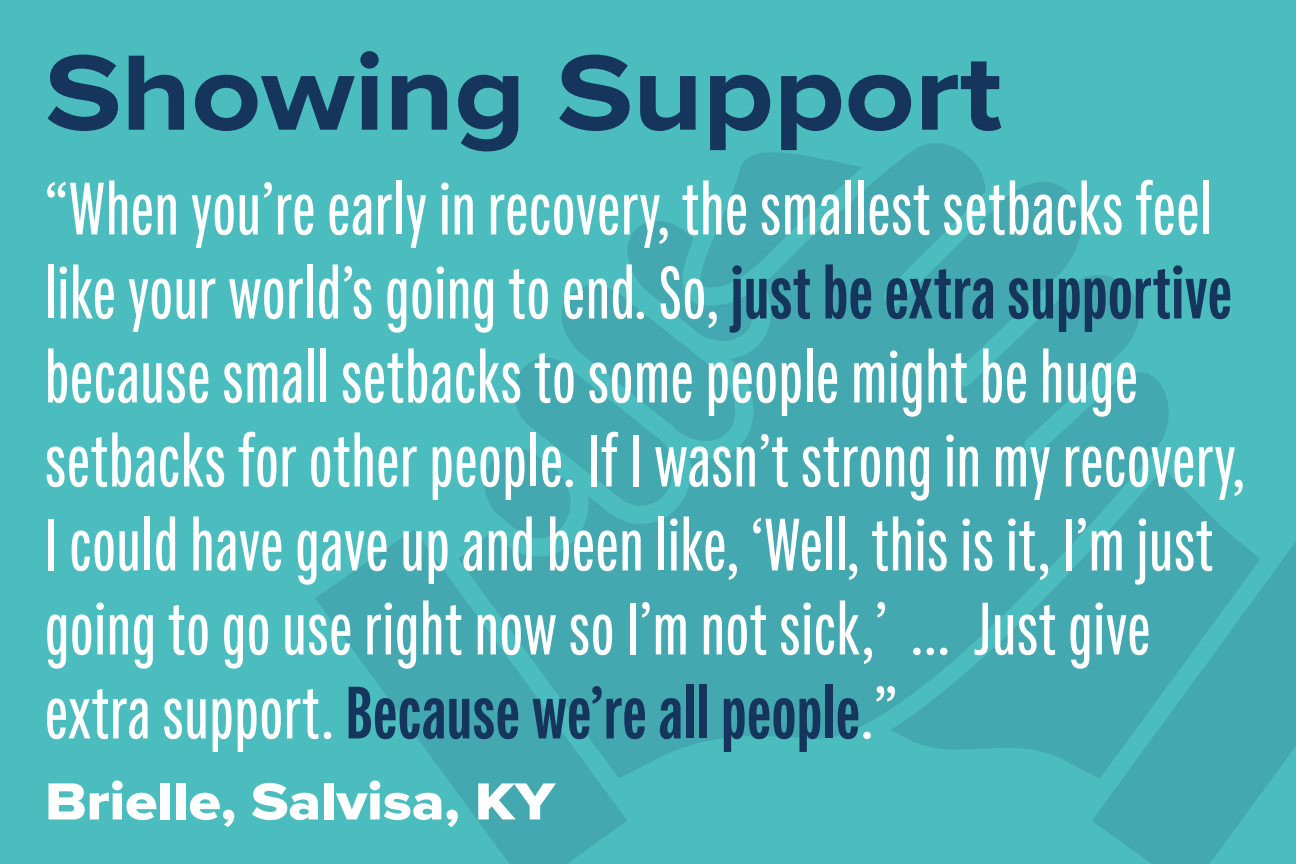
<style>
.page{position:relative;width:1296px;height:864px;background:#4cbdbf}
.page>*{position:absolute;margin:0;border:0;box-sizing:border-box;transform-origin:0 0}
.t1{font:700 111px "Proxima Nova Wide";color:#15355c}
.t2{font:600 75px/84px "Fairweather";letter-spacing:.01em;color:#fff}
.t3{font:54px "Proxima Nova Wide Extrabld";color:#fff}
.s1{font-weight:800;color:#15355c}
</style>
<div class="page">
<svg style="left:627px;top:143px;width:542px;height:631px;fill:#43a8b0"></svg>
<svg style="left:315px;top:529px;width:312px;height:335px;fill:#43a8b0"></svg>
<svg style="left:890px;top:468px;width:334px;height:306px;fill:#43a8b0"></svg>
<svg style="left:1092px;top:529px;width:204px;height:335px;fill:#43a8b0"></svg>
<svg style="left:484px;top:143px;width:379px;height:396px"></svg>
<p class="t1" style="left:45px;top:10px;width:958px">Showing Support</p>
<p class="t2" style="left:45px;top:168px;width:1201px">“When you’re early in recovery, the smallest setbacks feel like your world’s going to end. So, <span class="s1">just be extra supportive </span>because small setbacks to some people might be huge setbacks for other people. If I wasn’t strong in my recovery, I could have gave up and been like, ‘Well, this is it, I’m just going to go use right now so I’m not sick,’ ... Just give extra support. <span class="s1">Because we’re all people</span>.”</p>
<p class="t3" style="left:45px;top:761px;width:512px">Brielle, Salvisa, KY</p>
</div>
